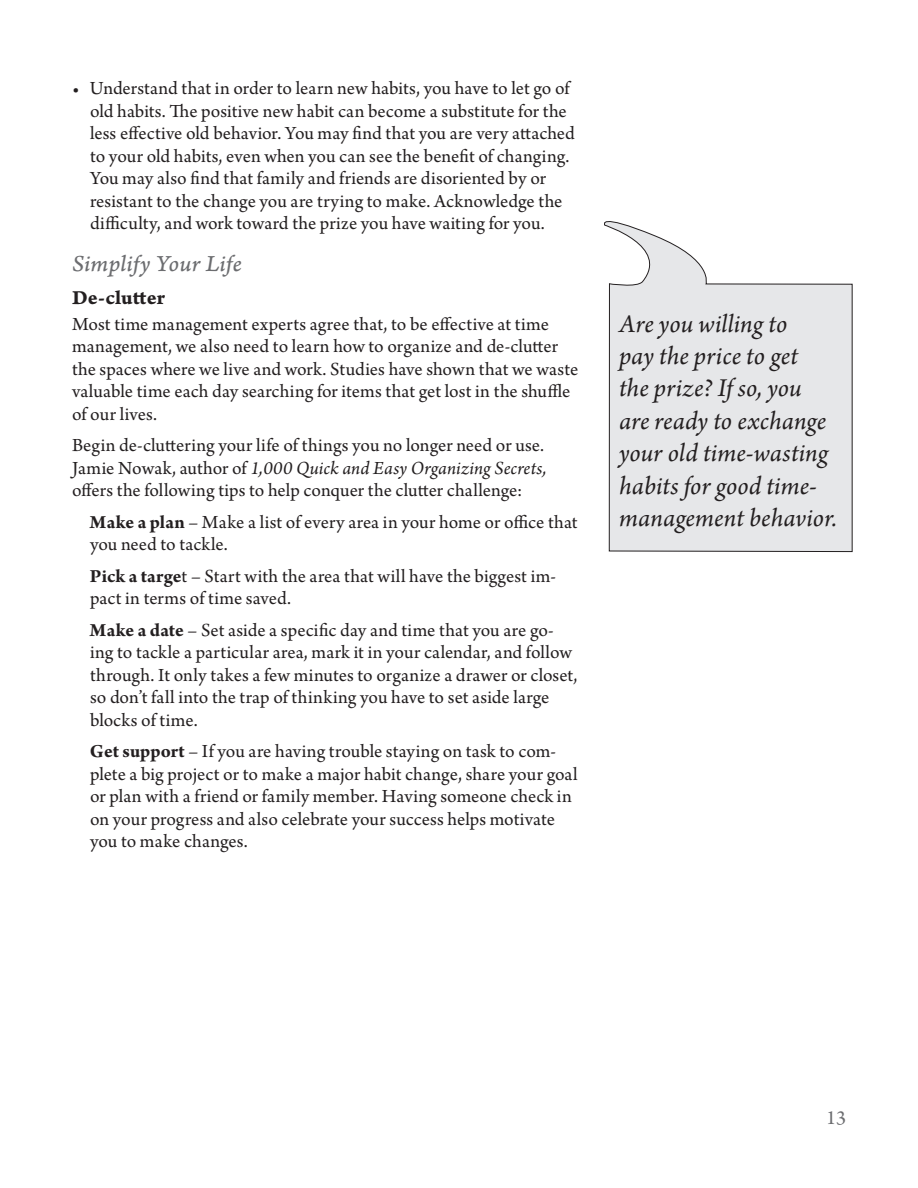
<style>
.page{position:relative;width:918px;height:1188px;background:#fff}
.page>*{position:absolute;margin:0;border:0;box-sizing:border-box;transform-origin:0 0}
.t1{font:italic 27px/32.4px "Arno Pro";letter-spacing:.005em;color:#231f20}
.t2{font:24px "Arno Pro Italic Caption";letter-spacing:.005em;color:#6c6d70}
.t3{font:21px "Arno Pro Bold Caption";color:#231f20}
.t4{font:21px "Arno Pro";color:#6c6d70}
.t5{font:19.5px/22.5px "Arno Pro";color:#231f20}
.s1{font-style:italic}
.s2{font-weight:700}
</style>
<div class="page">
<svg style="left:604px;top:221px;width:249px;height:331px"></svg>
<p class="t5" style="left:90px;top:78px;width:486px;text-indent:-18px">• Understand that in order to learn new habits, you have to let go of old habits. The positive new habit can become a substitute for the less effective old behavior. You may find that you are very attached to your old habits, even when you can see the benefit of changing.<br>You may also find that family and friends are disoriented by or resistant to the change you are trying to make. Acknowledge the difficulty, and work toward the prize you have waiting for you.</p>
<p class="t2" style="left:72px;top:250px;width:171px">Simplify Your Life</p>
<p class="t3" style="left:72px;top:285px;width:95px">De-clutter</p>
<p class="t5" style="left:72px;top:314px;width:508px">Most time management experts agree that, to be effective at time management, we also need to learn how to organize and de-clutter the spaces where we live and work. Studies have shown that we waste valuable time each day searching for items that get lost in the shuffle of our lives.</p>
<p class="t5" style="left:72px;top:435px;width:476px;text-align:justify">Begin de-cluttering your life of things you no longer need or use.<br>Jamie Nowak, author of <span class="s1">1,000 Quick and Easy Organizing Secrets, </span>offers the following tips to help conquer the clutter challenge:</p>
<p class="t5" style="left:90px;top:512px;width:489px"><span class="s2">Make a plan</span> – Make a list of every area in your home or office that you need to tackle.</p>
<p class="t5" style="left:90px;top:566px;width:468px"><span class="s2">Pick a targe</span>t – Start with the area that will have the biggest im&shy;pact in terms of time saved.</p>
<p class="t5" style="left:90px;top:620px;width:489px"><span class="s2">Make a date</span> – Set aside a specific day and time that you are go&shy;ing to tackle a particular area, mark it in your calendar, and follow through. It only takes a few minutes to organize a drawer or closet, so don’t fall into the trap of thinking you have to set aside large blocks of time.</p>
<p class="t5" style="left:90px;top:741px;width:489px"><span class="s2">Get support</span> – If you are having trouble staying on task to com&shy;plete a big project or to make a major habit change, share your goal or plan with a friend or family member. Having someone check in on your progress and also celebrate your success helps motivate you to make changes.</p>
<h1 class="t1" style="left:619px;top:309px;width:219px">Are you willing to<br>pay the price to get<br>the prize? If so, you are ready to exchange your old time-wasting habits for good time&shy;management behavior.</h1>
<p class="t4" style="left:826px;top:1106px;width:21px">13</p>
</div>
